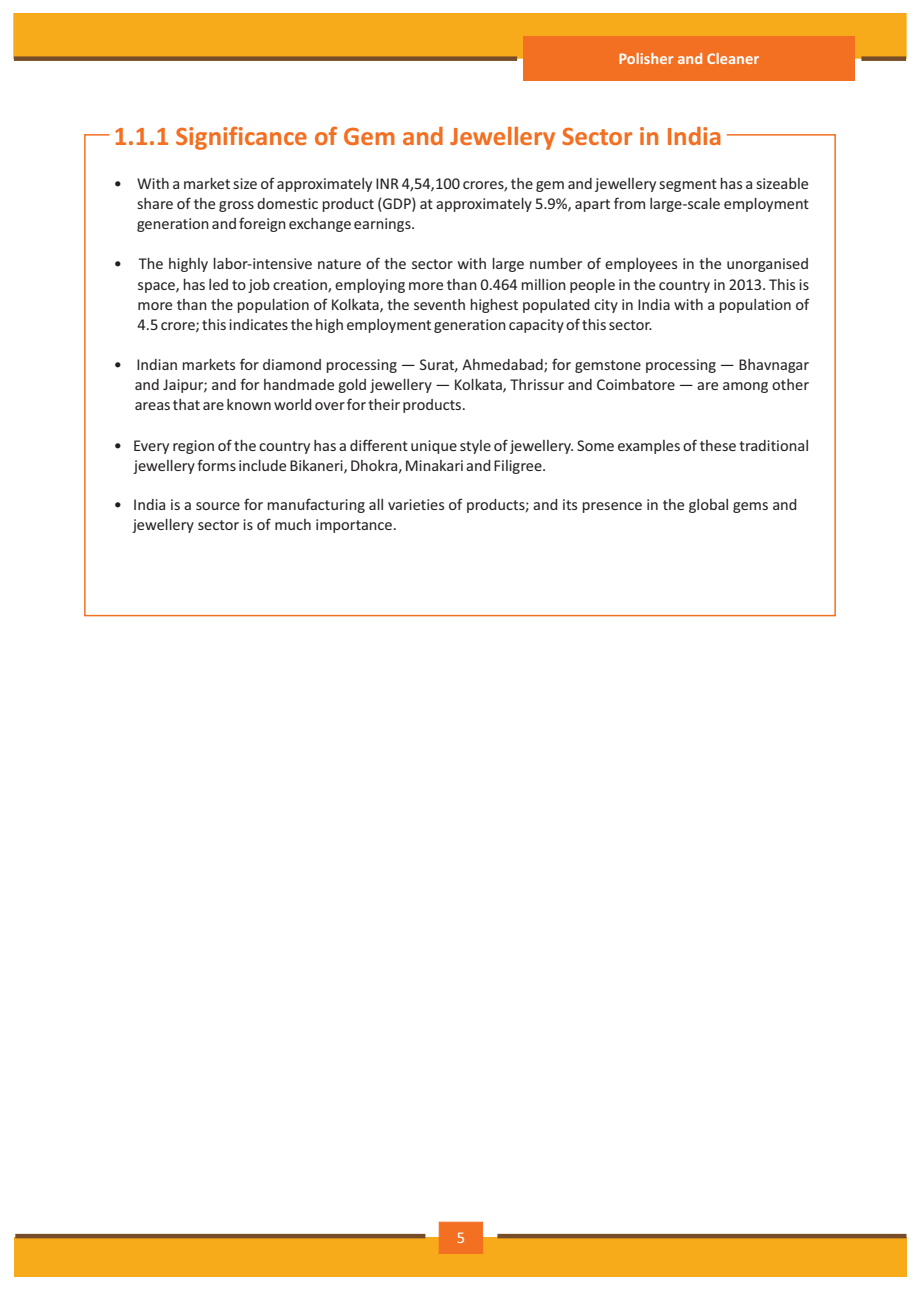
<style>
.page{position:relative;width:920px;height:1290px;background:#fff}
.page>*{position:absolute;margin:0;border:0;box-sizing:border-box;transform-origin:0 0}
.t1{font:700 27px "Calibri";color:#f36f21}
.t2{font:16.5px/20.1px "Calibri";color:#231f20;text-align:justify}
.t3{font:700 16.5px "Calibri";color:#fff}
.t4{font:16.5px "Calibri";color:#fff}
</style>
<div class="page">
<div style="left:14px;top:1236px;width:892px;height:40px;background:#f8ab1a"></div>
<hr style="left:15px;top:1234px;width:410px;height:4px;background:#764d28">
<hr style="left:497px;top:1234px;width:409px;height:4px;background:#764d28">
<svg style="left:439px;top:1222px;width:44px;height:32px"></svg>
<div style="left:14px;top:13px;width:892px;height:45px;background:#f8ab1a"></div>
<div style="left:861px;top:56px;width:45px;height:5px;background:#764d28"></div>
<div style="left:14px;top:56px;width:503px;height:5px;background:#764d28"></div>
<div style="left:523px;top:37px;width:332px;height:44px;background:#f36f21"></div>
<svg style="left:84px;top:134px;width:752px;height:483px"></svg>
<p class="t3" style="left:618px;top:52px;width:142px">Polisher and Cleaner</p>
<p class="t1" style="left:114px;top:124px;width:610px">1.1.1 Significance of Gem and Jewellery Sector in India</p>
<p class="t2" style="left:137px;top:175px;width:674px;text-indent:-23px">• With a market size of approximately INR 4,54,100 crores, the gem and jewellery segment has a sizeable share of the gross domestic product (GDP) at approximately 5.9%, apart from large-scale employment generation and foreign exchange earnings.</p>
<p class="t2" style="left:138px;top:255px;width:673px;text-indent:-24px">• The highly labor-intensive nature of the sector with large number of employees in the unorganised space, has led to job creation, employing more than 0.464 million people in the country in 2013. This is more than the population of Kolkata, the seventh highest populated city in India with a population of 4.5 crore; this indicates the high employment generation capacity of this sector.</p>
<p class="t2" style="left:135px;top:356px;width:676px;text-indent:-21px">• Indian markets for diamond processing — Surat, Ahmedabad; for gemstone processing — Bhavnagar and Jaipur; and for handmade gold jewellery — Kolkata, Thrissur and Coimbatore — are among other areas that are known world over for their products.</p>
<p class="t2" style="left:134px;top:436px;width:676px;text-indent:-20px">• Every region of the country has a different unique style of jewellery. Some examples of these traditional jewellery forms include Bikaneri, Dhokra, Minakari and Filigree.</p>
<p class="t2" style="left:133px;top:497px;width:666px;line-height:19.4px;text-indent:-19px">• India is a source for manufacturing all varieties of products; and its presence in the global gems and jewellery sector is of much importance.</p>
<p class="t4" style="left:457px;top:1231px;width:10px">5</p>
</div>
